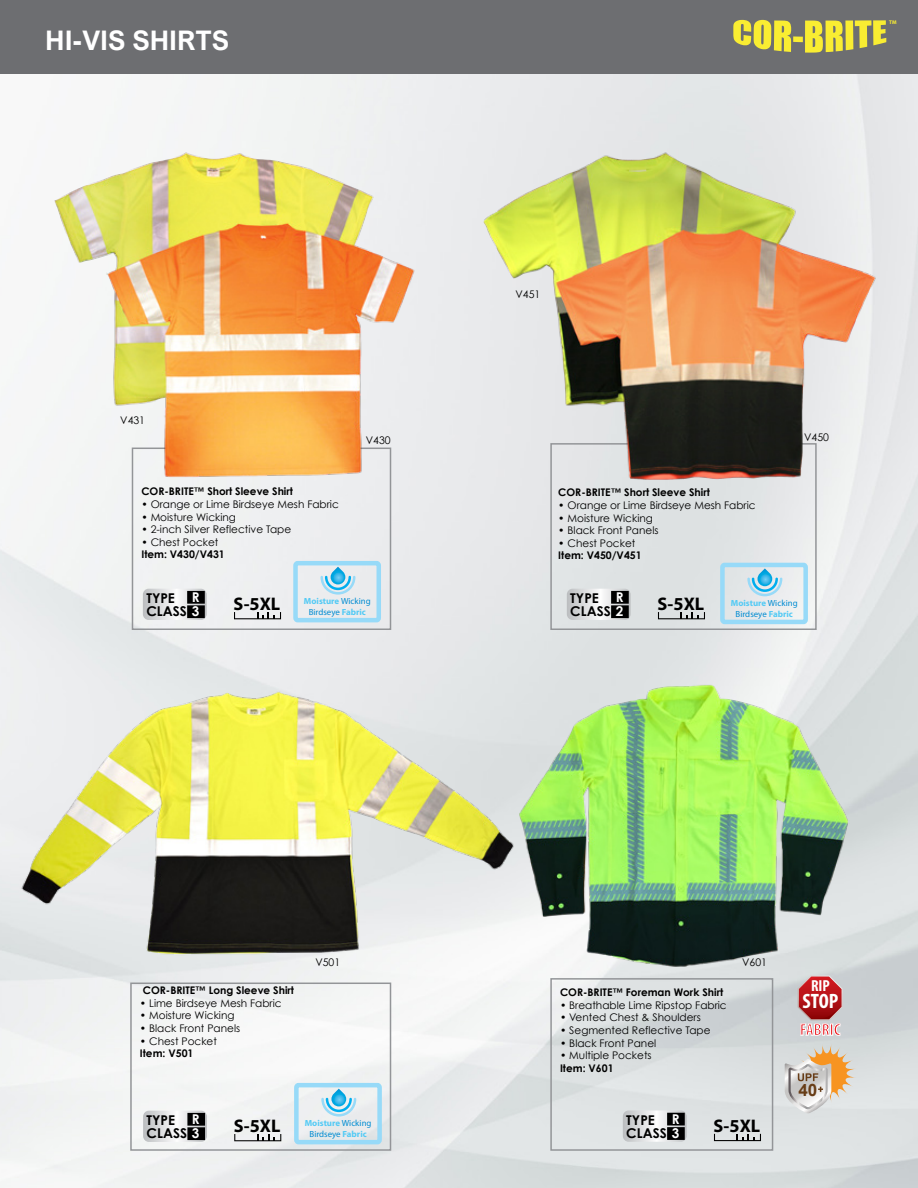
<style>
.page{position:relative;width:918px;height:1188px;background:#fff}
.page>*{position:absolute;margin:0;border:0;box-sizing:border-box;transform-origin:0 0}
.t1{font:700 27px "Arial Nova";color:#fff}
.t2{font:700 condensed 20.85px "Myriad Pro";color:#fff}
.t3{font:700 18.3px "Myriad Pro";color:#000}
.t4{font:700 17.1px "Arial";color:#683d17}
.t5{font:700 condensed 16.8px "Myriad Pro";color:#ed1d24}
.t6{font:700 condensed 16.05px "Myriad Pro";color:#fff}
.t7{font:700 13.5px/13.5px "Century Gothic";color:#000}
.t8{font:700 13.5px "Century Gothic";color:#fff}
.t9{font:10.5px "Century Gothic";color:#000}
.t10{font:700 10.5px "Century Gothic";color:#000}
.t11{font:8.85px/10.6px "Myriad Pro";color:#008cd2;text-align:center}
.t12{font:700 5.4px "Myriad Pro";color:#f9ed32}
.s1{color:#fff}
.s2{font-weight:700;color:#52caf5}
</style>
<div class="page">
<img style="left:0;top:74px;width:918px;height:1114px">
<div style="left:550px;top:443px;width:267px;height:187px;border:2px solid #939598"></div>
<img style="left:456px;top:131px;width:440px;height:364px">
<div style="left:132px;top:448px;width:259px;height:182px;border:2px solid #939598"></div>
<div style="left:130px;top:983px;width:261px;height:168px;border:2px solid #939598"></div>
<img style="left:42px;top:144px;width:432px;height:364px">
<svg style="left:320px;top:572px;width:35px;height:23px"></svg>
<div style="left:293px;top:561px;width:88px;height:61px;border:4px solid #97daf8;border-radius:2px"></div>
<div style="left:550px;top:978px;width:223px;height:173px;border:2px solid #939598"></div>
<svg style="left:785px;top:1044px;width:71px;height:69px;background:#d9cbb8"></svg>
<svg style="left:798px;top:981px;width:45px;height:55px;background:#c1666a"></svg>
<img style="left:517px;top:672px;width:332px;height:309px">
<div style="left:0;top:0;width:918px;height:74px;background:#6d6e71"></div>
<svg style="left:234px;top:612px;width:47px;height:7px"></svg>
<svg style="left:143px;top:589px;width:64px;height:31px"></svg>
<div style="left:187px;top:591px;width:18px;height:13px;background:#000;border:2px solid #000"></div>
<div style="left:187px;top:605px;width:18px;height:13px;background:#000;border:2px solid #000"></div>
<svg style="left:658px;top:612px;width:47px;height:7px"></svg>
<svg style="left:567px;top:589px;width:64px;height:31px"></svg>
<div style="left:611px;top:591px;width:18px;height:13px;background:#000;border:2px solid #000"></div>
<div style="left:611px;top:605px;width:18px;height:13px;background:#000;border:2px solid #000"></div>
<svg style="left:234px;top:1134px;width:47px;height:7px"></svg>
<svg style="left:143px;top:1111px;width:64px;height:31px"></svg>
<div style="left:187px;top:1113px;width:18px;height:13px;background:#000;border:2px solid #000"></div>
<div style="left:187px;top:1127px;width:18px;height:13px;background:#000;border:2px solid #000"></div>
<img style="left:15px;top:653px;width:508px;height:326px">
<svg style="left:714px;top:1134px;width:47px;height:7px"></svg>
<svg style="left:623px;top:1110px;width:64px;height:32px"></svg>
<div style="left:667px;top:1113px;width:18px;height:12px;background:#000;border:2px solid #000"></div>
<div style="left:667px;top:1127px;width:18px;height:13px;background:#000;border:2px solid #000"></div>
<svg style="left:733px;top:20px;width:153px;height:33px"></svg>
<svg style="left:747px;top:574px;width:35px;height:22px"></svg>
<div style="left:720px;top:563px;width:88px;height:61px;border:4px solid #97daf8;border-radius:2px"></div>
<svg style="left:321px;top:1094px;width:35px;height:23px"></svg>
<div style="left:294px;top:1083px;width:88px;height:61px;border:4px solid #97daf8;border-radius:2px"></div>
<p class="t12" style="left:889px;top:19px;width:9px">TM</p>
<h1 class="t1" style="left:45px;top:24px;width:186px">HI-VIS SHIRTS</h1>
<p class="t9" style="left:515px;top:288px;width:26px">V451</p>
<p class="t9" style="left:120px;top:413px;width:26px">V431</p>
<p class="t9" style="left:366px;top:434px;width:26px">V430</p>
<p class="t9" style="left:804px;top:430px;width:26px">V450</p>
<p class="t10" style="left:141px;top:485px;width:153px">COR-BRITE™ Short Sleeve Shirt</p>
<p class="t9" style="left:141px;top:498px;width:199px">• Orange or Lime Birdseye Mesh Fabric</p>
<p class="t9" style="left:141px;top:510px;width:96px">• Moisture Wicking</p>
<p class="t9" style="left:141px;top:523px;width:151px">• 2-inch Silver Reflective Tape</p>
<p class="t9" style="left:141px;top:536px;width:79px">• Chest Pocket</p>
<p class="t10" style="left:141px;top:548px;width:85px">Item: V430/V431</p>
<p class="t10" style="left:558px;top:486px;width:153px">COR-BRITE™ Short Sleeve Shirt</p>
<p class="t9" style="left:558px;top:499px;width:199px">• Orange or Lime Birdseye Mesh Fabric</p>
<p class="t9" style="left:558px;top:511px;width:96px">• Moisture Wicking</p>
<p class="t9" style="left:558px;top:524px;width:102px">• Black Front Panels</p>
<p class="t9" style="left:558px;top:537px;width:79px">• Chest Pocket</p>
<p class="t10" style="left:558px;top:549px;width:85px">Item: V450/V451</p>
<p class="t8" style="left:192px;top:589px;width:9px">R</p>
<p class="t7" style="left:146px;top:591px;width:54px">TYPE<br>CLASS <span class="s1">3</span></p>
<h3 class="t3" style="left:234px;top:592px;width:48px">S-5XL</h3>
<p class="t11" style="left:304px;top:596px;width:68px"><span class="s2">Moisture</span> Wicking<br>Birdseye <span class="s2">Fabric</span></p>
<p class="t8" style="left:616px;top:589px;width:9px">R</p>
<p class="t7" style="left:570px;top:591px;width:54px">TYPE<br>CLASS <span class="s1">2</span></p>
<h3 class="t3" style="left:658px;top:592px;width:48px">S-5XL</h3>
<p class="t11" style="left:731px;top:597px;width:68px"><span class="s2">Moisture</span> Wicking<br>Birdseye <span class="s2">Fabric</span></p>
<p class="t10" style="left:143px;top:984px;width:153px">COR-BRITE™ Long Sleeve Shirt</p>
<p class="t9" style="left:140px;top:997px;width:143px">• Lime Birdseye Mesh Fabric</p>
<p class="t9" style="left:140px;top:1009px;width:96px">• Moisture Wicking</p>
<p class="t9" style="left:140px;top:1022px;width:102px">• Black Front Panels</p>
<p class="t9" style="left:140px;top:1034px;width:79px">• Chest Pocket</p>
<p class="t10" style="left:140px;top:1047px;width:55px">Item: V501</p>
<p class="t9" style="left:315px;top:956px;width:26px">V501</p>
<p class="t10" style="left:560px;top:986px;width:165px">COR-BRITE™ Foreman Work Shirt</p>
<p class="t9" style="left:560px;top:999px;width:168px">• Breathable Lime Ripstop Fabric</p>
<p class="t9" style="left:560px;top:1011px;width:142px">• Vented Chest &amp; Shoulders</p>
<p class="t9" style="left:560px;top:1024px;width:152px">• Segmented Reflective Tape</p>
<p class="t9" style="left:560px;top:1036px;width:98px">• Black Front Panel</p>
<p class="t9" style="left:560px;top:1049px;width:93px">• Multiple Pockets</p>
<p class="t10" style="left:560px;top:1061px;width:55px">Item: V601</p>
<p class="t9" style="left:742px;top:956px;width:26px">V601</p>
<p class="t8" style="left:672px;top:1111px;width:9px">R</p>
<p class="t8" style="left:192px;top:1111px;width:9px">R</p>
<h3 class="t3" style="left:714px;top:1114px;width:48px">S-5XL</h3>
<p class="t7" style="left:626px;top:1113px;width:54px">TYPE<br>CLASS <span class="s1">3</span></p>
<p class="t7" style="left:147px;top:1113px;width:54px">TYPE<br>CLASS <span class="s1">3</span></p>
<h3 class="t3" style="left:234px;top:1114px;width:48px">S-5XL</h3>
<p class="t11" style="left:305px;top:1118px;width:68px"><span class="s2">Moisture</span> Wicking<br>Birdseye <span class="s2">Fabric</span></p>
<h3 class="t6" style="left:811px;top:975px;width:20px">RIP</h3>
<h2 class="t2" style="left:803px;top:988px;width:37px">STOP</h2>
<h3 class="t5" style="left:800px;top:1019px;width:42px">FABRIC</h3>
<h3 class="t4" style="left:798px;top:1079px;width:20px">40</h3>
</div>
